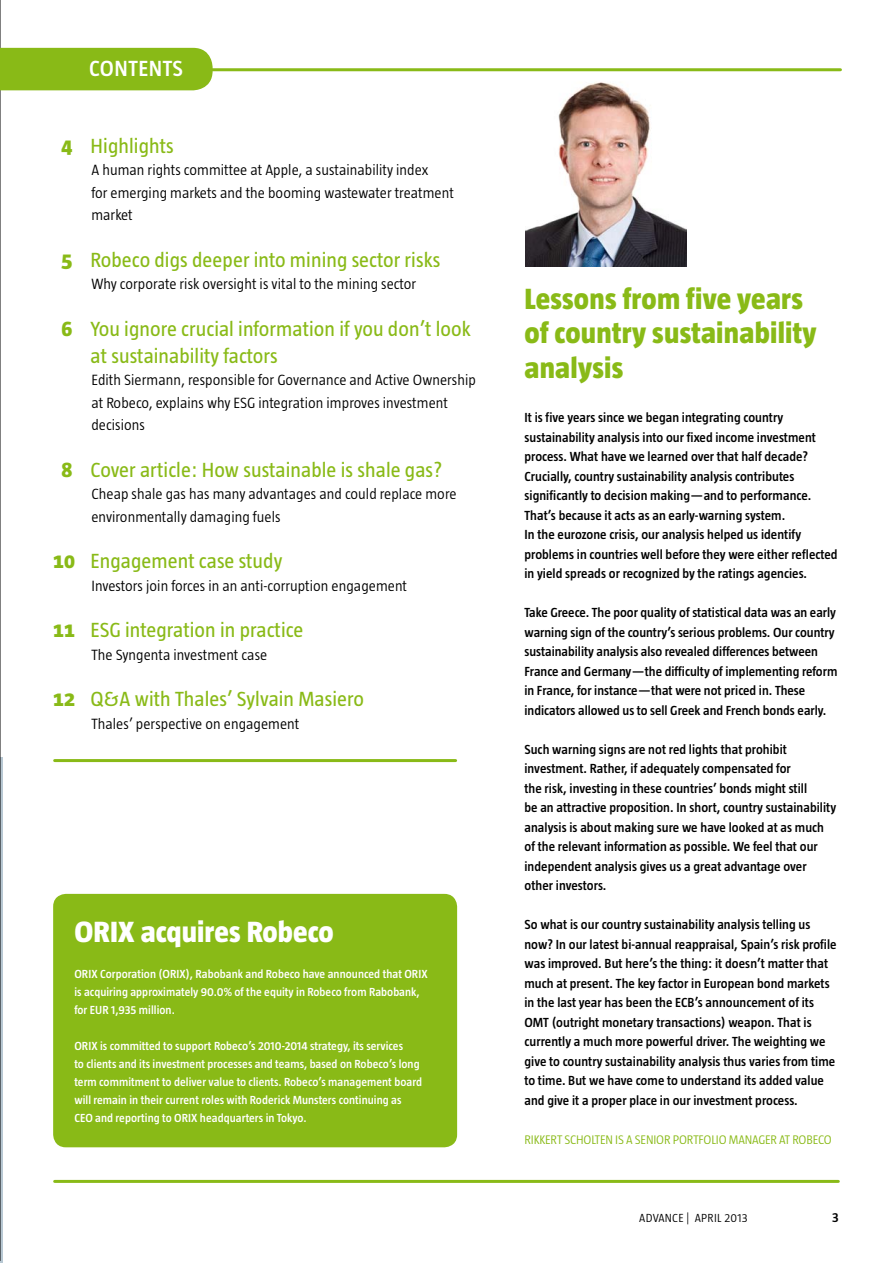
<style>
.page{position:relative;width:893px;height:1263px;background:#fff}
.page>*{position:absolute;margin:0;border:0;box-sizing:border-box;transform-origin:0 0}
.t1{font:800 30px/34.5px "Taz";letter-spacing:.01em;color:#89ba17}
.t2{font:800 30px "Taz";letter-spacing:.005em;color:#fff}
.t3{font:600 22.5px "Taz";color:#fff}
.t4{font:21px/27px "Taz";letter-spacing:.005em;color:#89ba17}
.t5{font:300 15.15px/22.5px "Taz";letter-spacing:.005em;color:#000}
.t6{font:600 13.5px/19.5px "Taz";letter-spacing:.005em;color:#000}
.t7{font:300 12.75px "Taz";letter-spacing:-.01em;color:#89ba17}
.t8{font:600 12px/18px "Taz";letter-spacing:.005em;color:#fff}
.t9{font:300 12px "Taz";letter-spacing:.025em;color:#000}
.s1{font-weight:800}
</style>
<div class="page">
<hr style="left:0;top:0;width:1px;height:1261px;background:#000">
<div style="left:53px;top:894px;width:404px;height:253px;background:#89ba17;border-radius:13px"></div>
<hr style="left:55px;top:1180px;width:783px;height:3px;background:#89ba17">
<hr style="left:55px;top:68px;width:785px;height:3px;background:#89ba17">
<img style="left:525px;top:82px;width:162px;height:184px">
<hr style="left:55px;top:759px;width:401px;height:3px;background:#89ba17">
<div style="left:0;top:48px;width:213px;height:42px;background:#89ba17"></div>
<hr style="left:0;top:757px;width:3px;height:506px;background:#a7bbc9">
<h2 class="t3" style="left:89px;top:57px;width:13px">CONTENTS</h2>
<h3 class="t4" style="left:62px;top:132px;width:114px"><span class="s1">4</span> Highlights</h3>
<p class="t5" style="left:91px;top:159px;width:364px">A human rights committee at Apple, a sustainability index<br>for emerging markets and the booming wastewater treatment market</p>
<h3 class="t4" style="left:62px;top:246px;width:380px"><span class="s1">5</span> Robeco digs deeper into mining sector risks</h3>
<p class="t5" style="left:91px;top:273px;width:326px">Why corporate risk oversight is vital to the mining sector</p>
<h3 class="t4" style="left:91px;top:315px;width:382px;text-indent:-29px"><span class="s1">6</span> You ignore crucial information if you don’t look at sustainability factors</h3>
<p class="t5" style="left:91px;top:369px;width:386px">Edith Siermann, responsible for Governance and Active Ownership at Robeco, explains why ESG integration improves investment decisions</p>
<h3 class="t4" style="left:62px;top:456px;width:382px"><span class="s1">8</span> Cover article: How sustainable is shale gas?</h3>
<p class="t5" style="left:91px;top:483px;width:367px">Cheap shale gas has many advantages and could replace more environmentally damaging fuels</p>
<h3 class="t4" style="left:53px;top:548px;width:231px"><span class="s1">10</span> Engagement case study</h3>
<p class="t5" style="left:91px;top:575px;width:317px">Investors join forces in an anti-corruption engagement</p>
<h3 class="t4" style="left:53px;top:617px;width:252px"><span class="s1">11</span> ESG integration in practice</h3>
<p class="t5" style="left:91px;top:644px;width:177px">The Syngenta investment case</p>
<h3 class="t4" style="left:53px;top:686px;width:312px"><span class="s1">12</span> Q&amp;A with Thales’ Sylvain Masiero</h3>
<p class="t5" style="left:91px;top:713px;width:209px">Thales’ perspective on engagement</p>
<h1 class="t2" style="left:74px;top:915px;width:261px">ORIX acquires Robeco</h1>
<p class="t8" style="left:74px;top:965px;width:355px">ORIX Corporation (ORIX), Rabobank and Robeco have announced that ORIX is acquiring approximately 90.0% of the equity in Robeco from Rabobank, for EU R 1,935 million.</p>
<p class="t8" style="left:74px;top:1037px;width:349px">ORIX is committed to support Robeco’s 2010-2014 strategy, its services<br>to clients and its investment processes and teams, based on Robeco’s long term commitment to deliver value to clients. Robeco’s management board will remain in their current roles with Roderick Munsters continuing as<br>CEO</p>
<p class="t8" style="left:95px;top:1109px;width:213px">and reporting to ORIX headquarters in Tokyo.</p>
<h1 class="t1" style="left:524px;top:281px;width:294px">Lessons from five years of country sustainability analysis</h1>
<p class="t6" style="left:524px;top:408px;width:315px">It is five years since we began integrating country sustainability analysis into our fixed income investment process. What have we learned over that half decade?<br>Crucially, country sustainability analysis contributes significantly to decision making—and to performance.<br>That’s because it acts as an early-warning system.<br>In the eurozone crisis, our analysis helped us identify problems in countries well before they were either reflected in yield spreads or recognized by the ratings agencies.</p>
<p class="t6" style="left:524px;top:603px;width:314px">Take Greece. The poor quality of statistical data was an early warning sign of the country’s serious problems. Our country sustainability analysis also revealed differences between France and Germany—the difficulty of implementing reform in France, for instance—that were not priced in. These indicators allowed us to sell Greek and French bonds early.</p>
<p class="t6" style="left:524px;top:739px;width:313px">Such warning signs are not red lights that prohibit investment. Rather, if adequately compensated for<br>the risk, investing in these countries’ bonds might still<br>be an attractive proposition. In short, country sustainability analysis is about making sure we have looked at as much of the relevant information as possible. We feel that our independent analysis gives us a great advantage over other investors.</p>
<p class="t6" style="left:524px;top:915px;width:314px">So what is our country sustainability analysis telling us now? In our latest bi-annual reappraisal, Spain’s risk profile was improved. But here’s the thing: it doesn’t matter that much at present. The key factor in European bond markets in the last year has been the ECB’s announcement of its OMT (outright monetary transactions) weapon. That is currently a much more powerful driver. The weighting we give to country sustainability analysis thus varies from time to time. But we have come to understand its added value and give it a proper place in our investment process.</p>
<p class="t7" style="left:524px;top:1133px;width:309px">RIKKERT SCHOLTEN IS A SEN IOR PORTFOLIO MANAGER AT ROBECO</p>
<p class="t9" style="left:639px;top:1211px;width:110px">advance | APRIL 2013</p>
<p class="t6" style="left:832px;top:1207px;width:8px">3</p>
</div>
